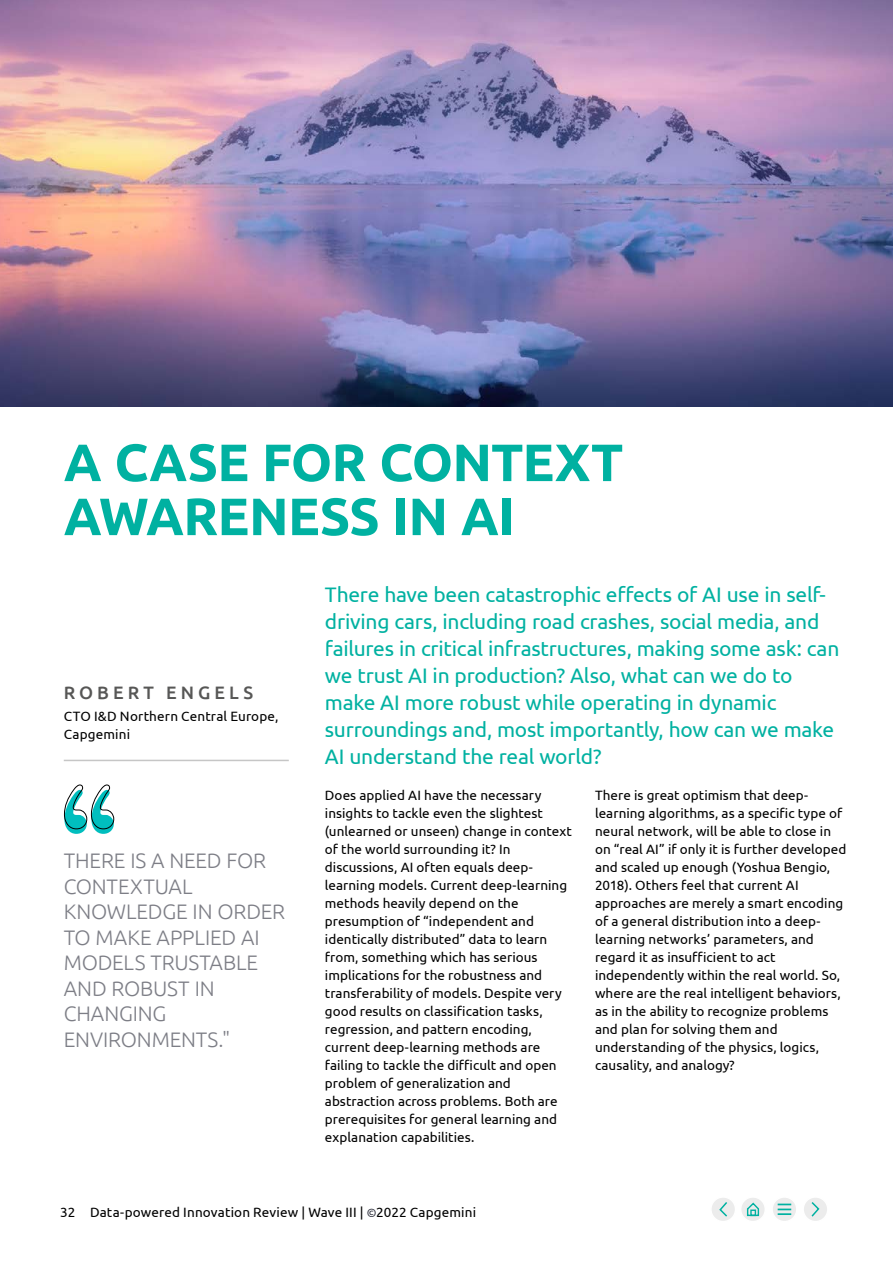
<style>
.page{position:relative;width:893px;height:1263px;background:#fff}
.page>*{position:absolute;margin:0;border:0;box-sizing:border-box;transform-origin:0 0}
.t1{font:700 52.5px/54px "Ubuntu";letter-spacing:-.015em;color:#00b1a1}
.t2{font:21px/27px "Ubuntu";letter-spacing:-.01em;color:#00b1a1}
.t3{font:300 21px/25.5px "Ubuntu";letter-spacing:-.01em;color:#7d7e86}
.t4{font:500 18px "Ubuntu";letter-spacing:.23em;color:#575756}
.t5{font:13.5px/18px "Ubuntu";letter-spacing:.005em;color:#000}
.s1{font-size:12px;color:#272936}
</style>
<div class="page">
<img style="left:0;top:0;width:893px;height:406px">
<svg style="left:64px;top:784px;width:51px;height:50px"></svg>
<hr style="left:64px;top:760px;width:225px;height:1px;background:#c6c6c6">
<div style="left:741px;top:1197px;width:24px;height:24px;background:#ececec;border-radius:50%"></div>
<div style="left:740px;top:1196px;width:26px;height:26px;border:2px solid #fff;border-radius:50%"></div>
<svg style="left:746px;top:1202px;width:14px;height:15px"></svg>
<div style="left:711px;top:1197px;width:24px;height:24px;background:#ececec;border-radius:50%"></div>
<div style="left:710px;top:1196px;width:26px;height:26px;border:2px solid #fff;border-radius:50%"></div>
<svg style="left:719px;top:1202px;width:8px;height:15px"></svg>
<div style="left:803px;top:1197px;width:25px;height:24px;background:#ececec;border-radius:50%"></div>
<div style="left:802px;top:1196px;width:27px;height:26px;border:2px solid #fff;border-radius:50%"></div>
<svg style="left:811px;top:1202px;width:9px;height:15px"></svg>
<div style="left:772px;top:1197px;width:25px;height:24px;background:#ececec;border-radius:50%"></div>
<div style="left:771px;top:1196px;width:26px;height:26px;border:2px solid #fff;border-radius:50%"></div>
<svg style="left:778px;top:1203px;width:13px;height:12px"></svg>
<h1 class="t1" style="left:64px;top:435px;width:561px">A CASE FOR CONTEXT<br>AWARENESS IN AI</h1>
<h3 class="t4" style="left:64px;top:681px;width:191px">ROBERT ENGELS</h3>
<p class="t5" style="left:64px;top:707px;width:216px">CTO I&amp;D Northern Central Europe,<br>Capgemini</p>
<h2 class="t3" style="left:64px;top:847px;width:223px">THERE IS A NEED FOR<br>CONTEXTUAL<br>KNOWLEDGE IN ORDER<br>TO MAKE APPLIED AI<br>MODELS TRUSTABLE<br>AND ROBUST IN<br>CHANGING<br>ENVIRONMENTS."</h2>
<p class="t2" style="left:325px;top:581px;width:516px">There have been catastrophic effects of AI use in self&shy;driving cars, including road crashes, social media, and failures in critical infrastructures, making some ask: can we trust AI in production? Also, what can we do to make AI more robust while operating in dynamic surroundings and, most importantly, how can we make AI understand the real world?</p>
<p class="t5" style="left:325px;top:786px;width:248px">Does applied AI have the necessary insights to tackle even the slightest (unlearned or unseen) change in context of the world surrounding it? In discussions, AI often equals deep&shy;learning models. Current deep-learning methods heavily depend on the presumption of “independent and identically distributed” data to learn from, something which has serious implications for the robustness and transferability of models. Despite very good results on classification tasks, regression, and pattern encoding, current deep-learning methods are failing to tackle the difficult and open problem of generalization and abstraction across problems. Both are prerequisites for general learning and explanation capabilities.</p>
<p class="t5" style="left:595px;top:786px;width:253px">There is great optimism that deep&shy;learning algorithms, as a specific type of neural network, will be able to close in on “real AI” if only it is further developed and scaled up enough (Yoshua Bengio, 2018). Others feel that current AI approaches are merely a smart encoding of a general distribution into a deep&shy;learning networks’ parameters, and regard it as insufficient to act independently within the real world. So, where are the real intelligent behaviors, as in the ability to recognize problems and plan for solving them and understanding of the physics, logics, causality, and analogy?</p>
<p class="t5" style="left:60px;top:1202px;width:417px">32 Data-powered Innovation Review | Wave III | <span class="s1">©</span>2022 Capgemini</p>
</div>
